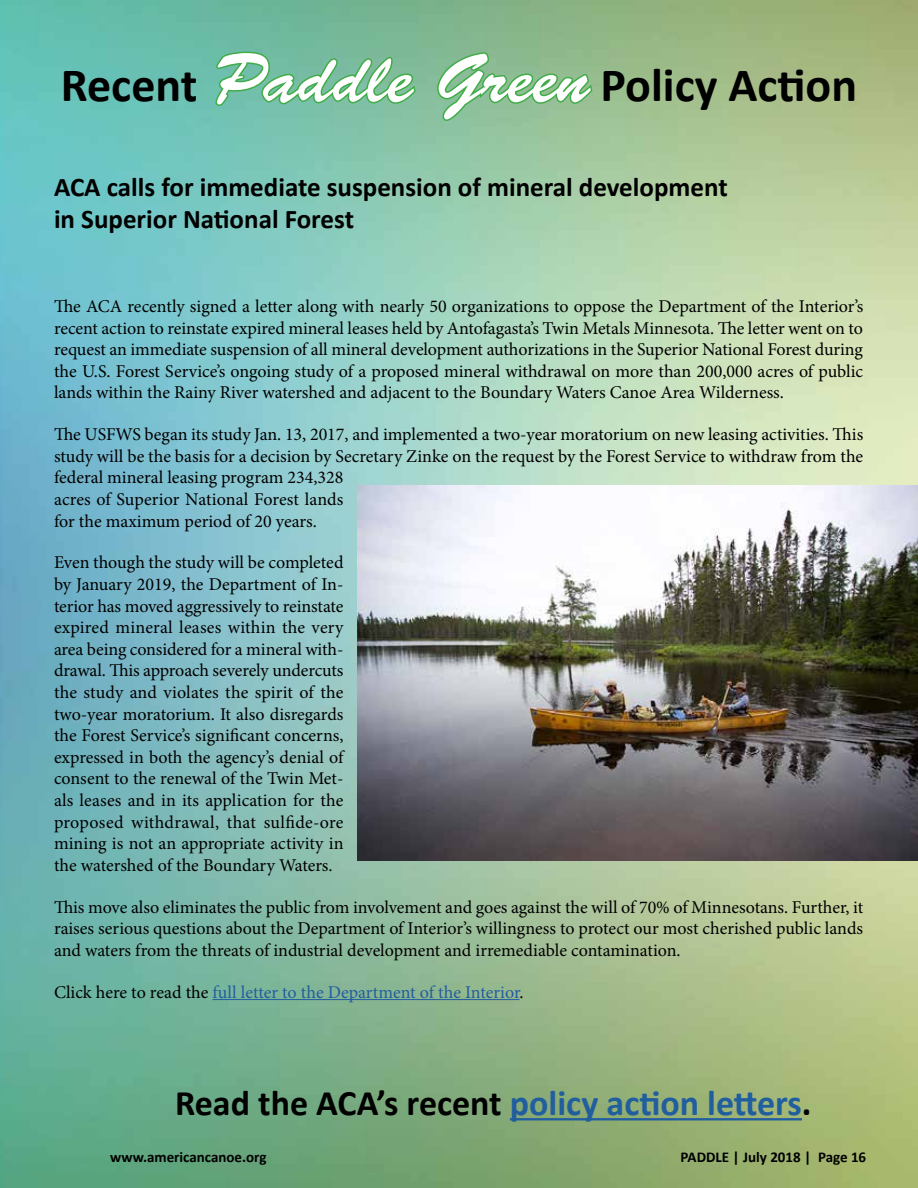
<style>
.page{position:relative;width:918px;height:1188px;background:#fff}
.page>*{position:absolute;margin:0;border:0;box-sizing:border-box;transform-origin:0 0}
.t1{font:700 48px "Calibri";color:#000}
.t2{font:700 36px "Calibri";color:#000}
.t3{font:700 27px/32.4px "Calibri";color:#000}
.No_Spacing{font:18px/21.6px "Minion Pro";color:#000;text-align:justify}
.t4{font:18px "Minion Pro";color:#215e9e}
.t5{font:700 15px "Calibri";color:#000}
.s1{font-family:"Brush Script Std";font-weight:400;font-size:69px;color:#fff}
.s2{color:#000}
.s3{color:#215e9e}
</style>
<div class="page">
<img style="left:0;top:0;width:918px;height:1188px">
<svg style="left:214px;top:0;width:204px;height:160px;background:#71bb99"></svg>
<svg style="left:436px;top:50px;width:158px;height:202px;background:#91c49b"></svg>
<hr style="left:510px;top:1118px;width:292px;height:2px;background:#215e9e">
<hr style="left:213px;top:999px;width:307px;height:1px;background:#215e9e">
<img style="left:357px;top:485px;width:561px;height:375px">
<p class="t1" style="left:61px;top:55px;width:798px">Recent <span class="s1">Paddle Green</span> Policy Action</p>
<p class="t3" style="left:54px;top:171px;width:675px">ACA calls for immediate suspension of mineral development in Superior National Forest</p>
<p class="No_Spacing" style="left:54px;top:296px;width:811px">The ACA recently signed a letter along with nearly 50 organizations to oppose the Department of the Interior’s recent action to reinstate expired mineral leases held by Antofagasta’s Twin Metals Minnesota. The letter went on to request an immediate suspension of all mineral development authorizations in the Superior National Forest during the U.S. Forest Service’s ongoing study of a proposed mineral withdrawal on more than 200,000 acres of public lands within the Rainy River watershed and adjacent to the Boundary Waters Canoe Area Wilderness.</p>
<p class="No_Spacing" style="left:54px;top:424px;width:811px;text-align:left">The USFWS began its study Jan. 13, 2017, and implemented a two-year moratorium on new leasing activities. This study will be the basis for a decision by Secretary Zinke on the request by the Forest Service to withdraw from the federal mineral leasing program 234,328<br>acres of Superior National Forest lands<br>for the maximum period of 20 years.</p>
<p class="No_Spacing" style="left:54px;top:552px;width:291px">Even though the study will be completed by January 2019, the Department of In&shy;terior has moved aggressively to reinstate expired mineral leases within the very area being considered for a mineral with&shy;drawal. This approach severely undercuts the study and violates the spirit of the two-year moratorium. It also disregards the Forest Service’s significant concerns, expressed in both the agency’s denial of consent to the renewal of the Twin Met&shy;als leases and in its application for the proposed withdrawal, that sulfide-ore mining is not an appropriate activity in the watershed of the Boundary Waters.</p>
<p class="No_Spacing" style="left:54px;top:896px;width:811px">This move also eliminates the public from involvement and goes against the will of 70% of Minnesotans. Further, it raises serious questions about the Department of Interior’s willingness to protect our most cherished public lands and waters from the threats of industrial development and irremediable contamination.</p>
<p class="t4" style="left:54px;top:980px;width:471px"><span class="s2">Click here to read the</span> full letter to the Department of the Interior<span class="s2">.</span></p>
<p class="t2" style="left:175px;top:1080px;width:638px">Read the ACA’s recent <span class="s3">policy action letters</span>.</p>
<p class="t5" style="left:107px;top:1148px;width:158px">www.americancanoe.org</p>
<p class="t5" style="left:678px;top:1148px;width:187px">PADDLE | July 2018 | Page 16</p>
<p class="t5" style="left:110px;top:1148px;width:158px">www.americancanoe.org</p>
<p class="t5" style="left:681px;top:1148px;width:187px">PADDLE | July 2018 | Page 16</p>
</div>
